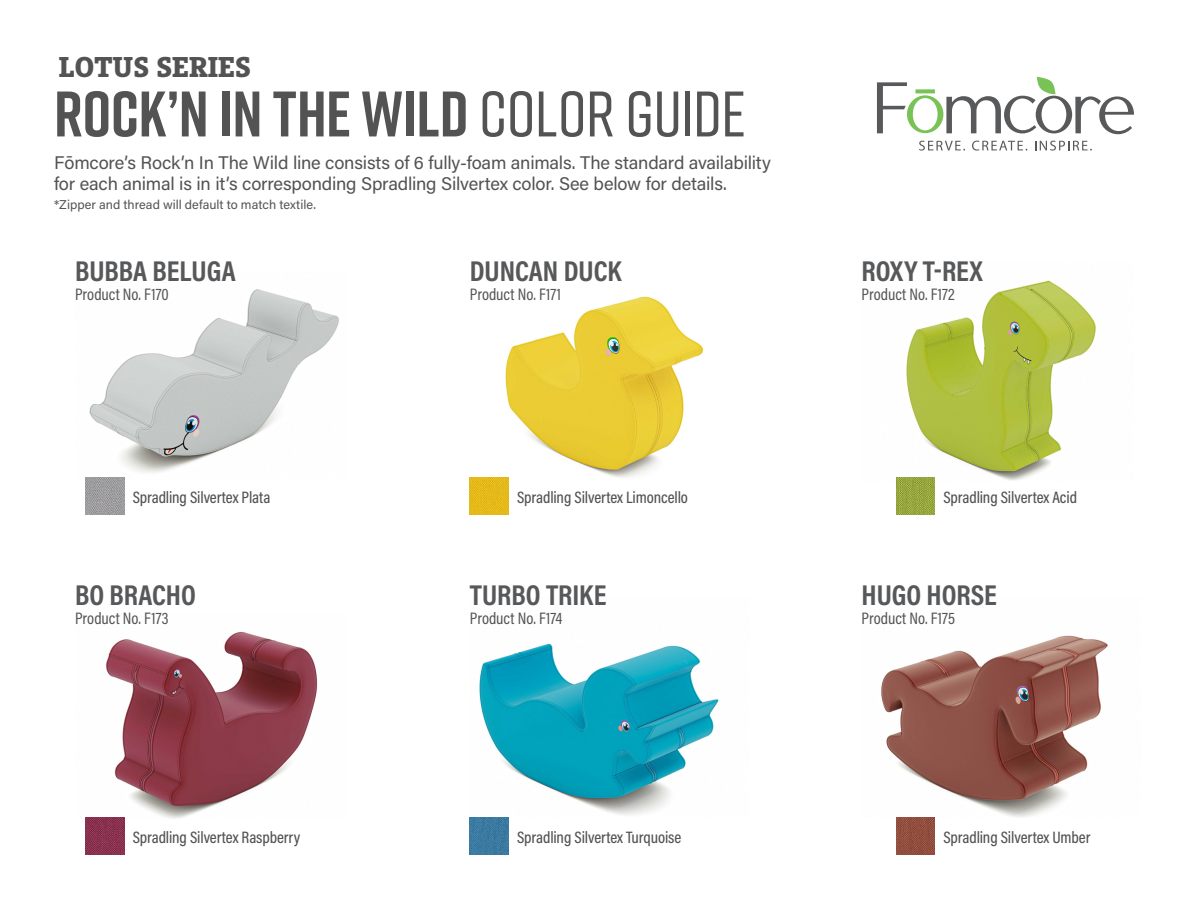
<style>
.page{position:relative;width:1188px;height:918px;background:#fff}
.page>*{position:absolute;margin:0;border:0;box-sizing:border-box;transform-origin:0 0}
.t1{font:700 64.2px "Rift";letter-spacing:-.01em;color:#535353}
.t2{font:700 28.95px "Acumin Pro Cond";letter-spacing:-.005em;color:#57585a}
.t3{font:800 28.5px "Dico Slab";color:#535353}
.t4{font:18.3px/21px "Acumin Pro";letter-spacing:-.01em;color:#535353}
.t5{font:16.8px "Acumin Pro Cond";color:#535353}
.t6{font:500 16.65px "Acumin Pro Cond";letter-spacing:-.005em;color:#535353}
.t7{font:12.75px "Acumin Pro";color:#535353}
.s1{font-weight:500}
</style>
<div class="page">
<img style="left:85px;top:289px;width:254px;height:191px">
<img style="left:85px;top:478px;width:39px;height:37px">
<svg style="left:972px;top:141px;width:55px;height:10px"></svg>
<svg style="left:1035px;top:141px;width:57px;height:10px"></svg>
<svg style="left:919px;top:141px;width:46px;height:10px"></svg>
<svg style="left:877px;top:77px;width:257px;height:57px"></svg>
<img style="left:85px;top:632px;width:233px;height:188px">
<img style="left:85px;top:818px;width:39px;height:37px">
<img style="left:470px;top:296px;width:234px;height:182px">
<img style="left:470px;top:478px;width:39px;height:37px">
<img style="left:470px;top:643px;width:249px;height:175px">
<img style="left:470px;top:818px;width:39px;height:37px">
<img style="left:896px;top:280px;width:200px;height:201px">
<img style="left:896px;top:478px;width:39px;height:37px">
<img style="left:881px;top:635px;width:227px;height:183px">
<img style="left:896px;top:818px;width:39px;height:37px">
<p class="t3" style="left:59px;top:47px;width:193px">LOTUS SERIES</p>
<p class="t1" style="left:54px;top:68px;width:693px">ROCK’N IN THE WILD <span class="s1">COLOR GUIDE</span></p>
<p class="t4" style="left:54px;top:151px;width:718px">Fōmcore’s Rock’n In The Wild line consists of 6 fully-foam animals. The standard availability for each animal is in it’s corresponding Spradling Silvertex color. See below for details.</p>
<p class="t7" style="left:54px;top:196px;width:263px">*Zipper and thread will default to match textile.</p>
<p class="t2" style="left:75px;top:252px;width:162px">BUBBA BELUGA</p>
<p class="t5" style="left:75px;top:283px;width:95px">Product No. F170</p>
<p class="t2" style="left:470px;top:252px;width:153px">DUNCAN DUCK</p>
<p class="t5" style="left:470px;top:283px;width:93px">Product No. F171</p>
<p class="t2" style="left:862px;top:252px;width:123px">ROXY T-REX</p>
<p class="t5" style="left:862px;top:283px;width:95px">Product No. F172</p>
<p class="t6" style="left:133px;top:487px;width:139px">Spradling Silvertex Plata</p>
<p class="t6" style="left:517px;top:487px;width:172px">Spradling Silvertex Limoncello</p>
<p class="t6" style="left:943px;top:487px;width:135px">Spradling Silvertex Acid</p>
<p class="t2" style="left:75px;top:575px;width:122px">BO BRACHO</p>
<p class="t5" style="left:75px;top:607px;width:95px">Product No. F173</p>
<p class="t2" style="left:470px;top:575px;width:138px">TURBO TRIKE</p>
<p class="t5" style="left:470px;top:607px;width:94px">Product No. F174</p>
<p class="t2" style="left:862px;top:575px;width:137px">HUGO HORSE</p>
<p class="t5" style="left:862px;top:607px;width:95px">Product No. F175</p>
<p class="t6" style="left:133px;top:827px;width:169px">Spradling Silvertex Raspberry</p>
<p class="t6" style="left:517px;top:827px;width:166px">Spradling Silvertex Turquoise</p>
<p class="t6" style="left:943px;top:827px;width:149px">Spradling Silvertex Umber</p>
</div>
